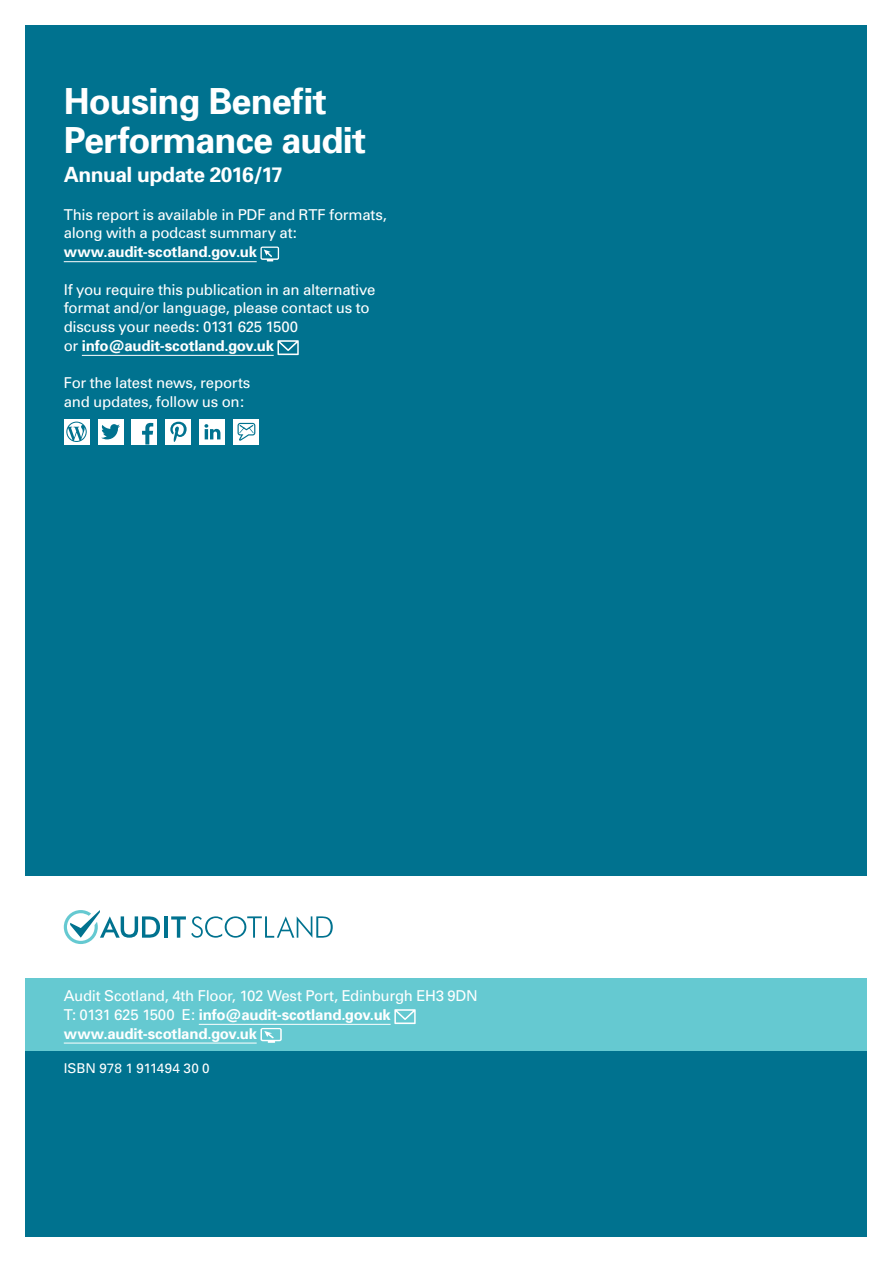
<style>
.page{position:relative;width:893px;height:1263px;background:#fff}
.page>*{position:absolute;margin:0;border:0;box-sizing:border-box;transform-origin:0 0}
.t1{font:700 36px/39px "Univers";letter-spacing:-.025em;color:#fff}
.t2{font:700 21px "Univers";letter-spacing:-.025em;color:#fff}
.t3{font:15px/18.8px "Univers";letter-spacing:-.02em;color:#fff}
.t4{font:700 15px "Univers";letter-spacing:-.01em;color:#fff}
.t5{font:13.5px "Univers";color:#fff}
.s1{font-weight:700}
</style>
<div class="page">
<div style="left:26px;top:26px;width:841px;height:1211px;background:#00728f"></div>
<div style="left:0;top:876px;width:893px;height:174px;background:#fff"></div>
<div style="left:26px;top:978px;width:841px;height:72px;background:#65c9d1"></div>
<hr style="left:64px;top:261px;width:193px;height:1px;background:#fff">
<hr style="left:82px;top:355px;width:192px;height:1px;background:#fff">
<svg style="left:260px;top:247px;width:19px;height:14px"></svg>
<svg style="left:277px;top:340px;width:22px;height:15px"></svg>
<div style="left:64px;top:419px;width:25px;height:25px;background:#fff"></div>
<svg style="left:66px;top:422px;width:21px;height:20px"></svg>
<div style="left:98px;top:419px;width:25px;height:25px;background:#fff"></div>
<svg style="left:101px;top:424px;width:19px;height:15px"></svg>
<div style="left:234px;top:419px;width:25px;height:25px;background:#fff"></div>
<svg style="left:238px;top:423px;width:17px;height:18px"></svg>
<div style="left:132px;top:419px;width:25px;height:25px;background:#fff"></div>
<svg style="left:142px;top:423px;width:11px;height:21px"></svg>
<div style="left:200px;top:419px;width:25px;height:25px;background:#fff"></div>
<svg style="left:204px;top:424px;width:16px;height:15px"></svg>
<div style="left:166px;top:419px;width:25px;height:25px;background:#fff"></div>
<svg style="left:170px;top:422px;width:17px;height:20px"></svg>
<hr style="left:164px;top:916px;width:3px;height:22px;background:#00728f">
<svg style="left:171px;top:916px;width:162px;height:22px"></svg>
<svg style="left:64px;top:910px;width:96px;height:34px"></svg>
<hr style="left:199px;top:1024px;width:192px;height:1px;background:#fff">
<hr style="left:64px;top:1043px;width:193px;height:1px;background:#fff">
<svg style="left:394px;top:1009px;width:22px;height:15px"></svg>
<svg style="left:260px;top:1028px;width:22px;height:15px"></svg>
<h1 class="t1" style="left:64px;top:81px;width:304px">Housing Benefit<br>Performance audit</h1>
<h2 class="t2" style="left:64px;top:162px;width:221px">Annual update 2016/17</h2>
<p class="t3" style="left:64px;top:205px;width:325px">This report is available in PDF and RTF formats, along with a podcast summary at:</p>
<p class="t4" style="left:64px;top:243px;width:195px">www.audit-scotland.gov.uk</p>
<p class="t3" style="left:64px;top:280px;width:313px">If you require this publication in an alternative format and/or language, please contact us to discuss your needs: 0131 625 1500<br>or <span class="s1">info@audit-scotland.gov.uk</span></p>
<p class="t3" style="left:64px;top:374px;width:188px">For the latest news, reports and updates, follow us on:</p>
<p class="t3" style="left:64px;top:986px;width:416px">Audit Scotland, 4th Floor, 102 West Port, Edinburgh EH3 9DN<br>T: 0131 625 1500 E: <span class="s1">info@audit-scotland.gov.uk www.audit-scotland.gov.uk</span></p>
<p class="t5" style="left:64px;top:1060px;width:148px">ISBN 978 1 911494 30 0</p>
</div>
